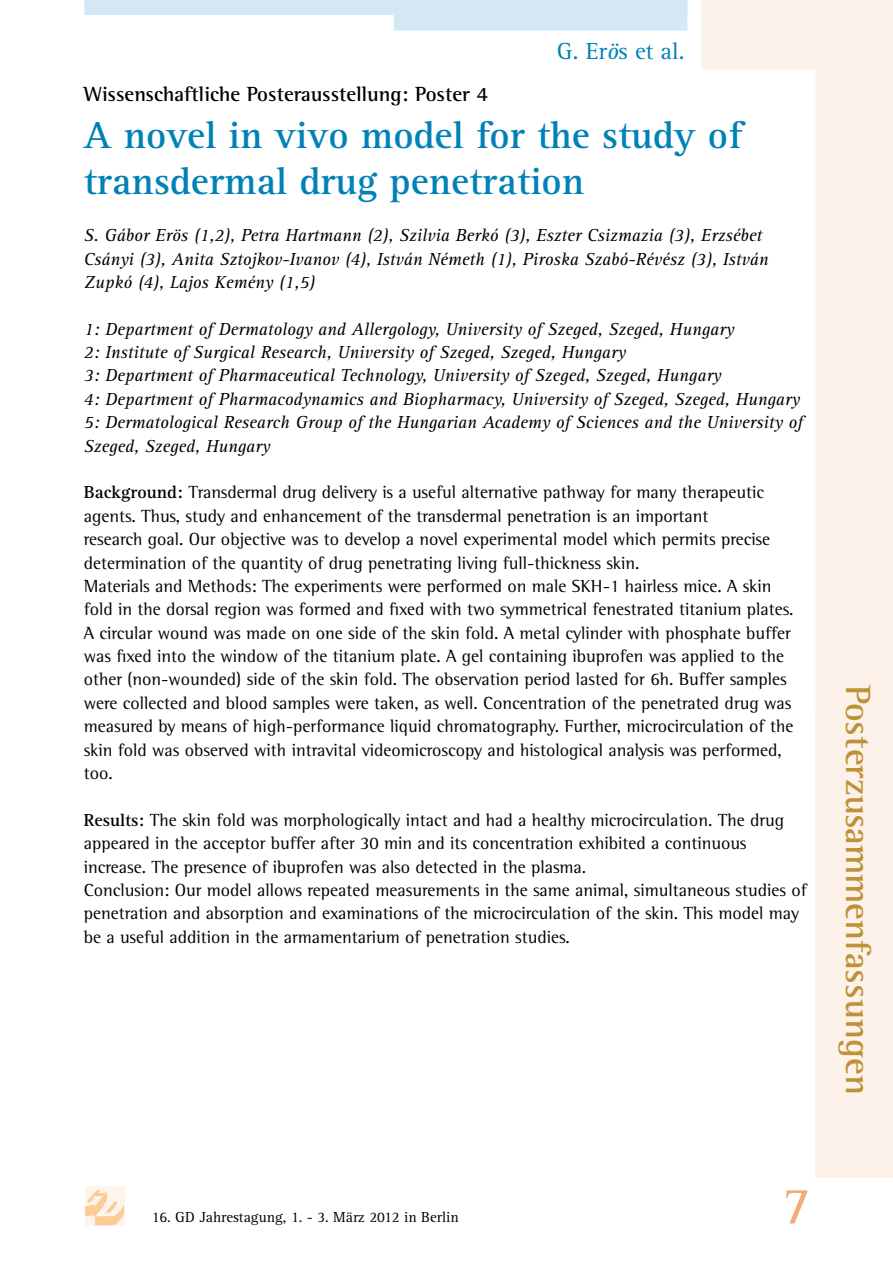
<style>
.page{position:relative;width:893px;height:1263px;background:#fff}
.page>*{position:absolute;margin:0;border:0;box-sizing:border-box;transform-origin:0 0}
.t1{font:54px "Agfa Rotis Serif";color:#f5ab75}
.t2{font:700 39px/46.8px "Agfa Rotis Serif";color:#0081b8}
.t3{font:700 36px "Agfa Rotis Semi Serif";color:#be9237}
.t4{font:24px "Agfa Rotis Serif";color:#0081b8}
.t5{font:700 21px "Agfa Rotis Semi Serif";color:#000}
.t6{font:18px/23.4px "Agfa Rotis Semi Serif";color:#000}
.t7{font:italic 18px/23.4px "Agfa Rotis Serif";color:#000}
.t8{font:15px "Agfa Rotis Serif";color:#000}
.s1{font-style:italic}
.s2{font-family:"Agfa Rotis Serif";font-weight:700}
</style>
<div class="page">
<svg style="left:701px;top:21px;width:192px;height:1157px"></svg>
<div style="left:85px;top:1186px;width:39px;height:39px;background:#fef4ec"></div>
<svg style="left:85px;top:1189px;width:39px;height:36px"></svg>
<svg style="left:84px;top:0;width:603px;height:31px"></svg>
<div style="left:701px;top:0;width:192px;height:21px;background:#fcf2ea"></div>
<h3 class="t4" style="left:557px;top:38px;width:129px">G. Er<span class="s1">ö</span>s et al.</h3>
<p class="t5" style="left:84px;top:81px;width:406px">Wissenschaftliche Posterausstellung: Poster 4</p>
<h2 class="t2" style="left:84px;top:112px;width:659px">A novel in vivo model for the study of transdermal drug penetration</h2>
<p class="t7" style="left:84px;top:224px;width:686px">S. Gábor Erös (1,2), Petra Hartmann (2), Szilvia Berkó (3), Eszter Csizmazia (3), Erzsébet<br>Csányi (3), Anita Sztojkov-Ivanov (4), István Németh (1), Piroska Szabó-Révész (3), István<br>Zupkó (4), Lajos Kemény (1,5)</p>
<p class="t7" style="left:84px;top:318px;width:721px">1: Department of Dermatology and Allergology, University of Szeged, Szeged, Hungary<br>2: Institute of Surgical Research, University of Szeged, Szeged, Hungary<br>3: Department of Pharmaceutical Technology, University of Szeged, Szeged, Hungary<br>4: Department of Pharmacodynamics and Biopharmacy, University of Szeged, Szeged, Hungary 5: Dermatological Research Group of the Hungarian Academy of Sciences and the University of Szeged, Szeged, Hungary</p>
<p class="t6" style="left:84px;top:480px;width:711px"><span class="s2">Background:</span> Transdermal drug delivery is a useful alternative pathway for many therapeutic agents. Thus, study and enhancement of the transdermal penetration is an important<br>research goal. Our objective was to develop a novel experimental model which permits precise determination of the quantity of drug penetrating living full-thickness skin.<br>Materials and Methods: The experiments were performed on male SKH-1 hairless mice. A skin fold in the dorsal region was formed and fixed with two symmetrical fenestrated titanium plates.<br>A circular wound was made on one side of the skin fold. A metal cylinder with phosphate buffer was fixed into the window of the titanium plate. A gel containing ibuprofen was applied to the other (non-wounded) side of the skin fold. The observation period lasted for 6h. Buffer samples were collected and blood samples were taken, as well. Concentration of the penetrated drug was measured by means of high-performance liquid chromatography. Further, microcirculation of the skin fold was observed with intravital videomicroscopy and histological analysis was performed, too.</p>
<p class="t6" style="left:84px;top:808px;width:724px"><span class="s2">Results:</span> The skin fold was morphologically intact and had a healthy microcirculation. The drug appeared in the acceptor buffer after 30 min and its concentration exhibited a continuous increase. The presence of ibuprofen was also detected in the plasma.<br>Conclusion: Our model allows repeated measurements in the same animal, simultaneous studies of penetration and absorption and examinations of the microcirculation of the skin. This model may be a useful addition in the armamentarium of penetration studies.</p>
<h3 class="t3" style="left:880px;top:685px;width:411px;rotate:90deg">Posterzusammenfassungen</h3>
<p class="t8" style="left:152px;top:1208px;width:309px">16. GD Jahrestagung, 1. - 3. März 2012 in Berlin</p>
<h1 class="t1" style="left:783px;top:1175px;width:30px">7</h1>
</div>
